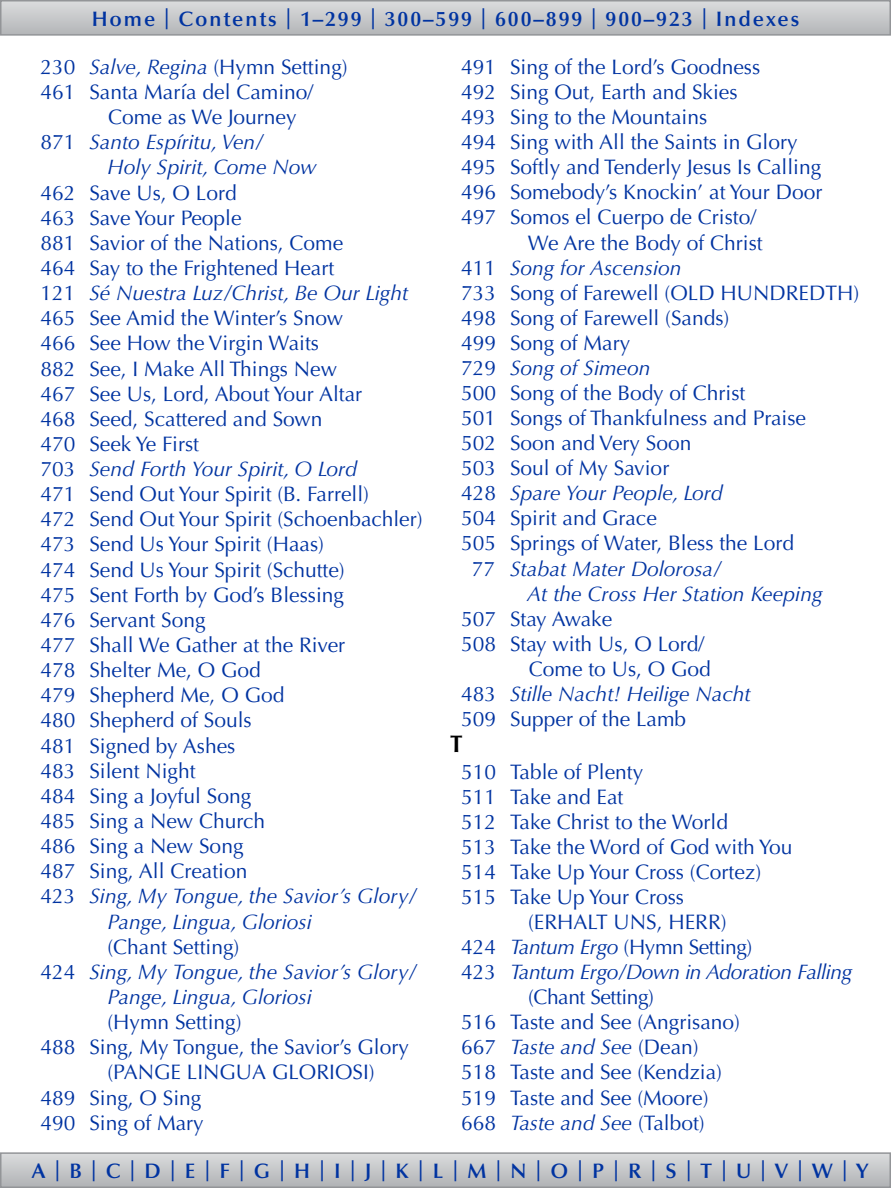
<style>
.page{position:relative;width:891px;height:1188px;background:#fff}
.page>*{position:absolute;margin:0;border:0;box-sizing:border-box;transform-origin:0 0}
.t1{font:700 24px "Optima LT Std";color:#000;scale:.94 1}
.t2{font:21px "Optima LT Std";color:#0033a1}
.t3{font:italic 21px "Optima LT Std";color:#0033a1}
.t4{font:600 21px "Optima LT Std";letter-spacing:.09em;color:#0033a1}
.t5{font:21px "Optima LT Std";letter-spacing:-.02em;color:#0033a1}
.t6{font:italic 21px "Optima LT Std";letter-spacing:-.02em;color:#0033a1}
.s1{font-style:italic}
.s2{font-style:normal}
</style>
<div class="page">
<svg style="left:3px;top:3px;width:885px;height:30px;background:#c6c8ca"></svg>
<div style="left:0;top:0;width:891px;height:36px;border:2px solid #939598"></div>
<svg style="left:3px;top:1155px;width:885px;height:30px;background:#c5c7c9"></svg>
<div style="left:0;top:1152px;width:891px;height:36px;border:2px solid #939598"></div>
<p class="t4" style="left:92px;top:6px;width:709px">Home | Contents | 1–299 | 300–599 | 600–899 | 900–923 | Indexes</p>
<p class="t2" style="left:41px;top:55px;width:309px">230 <span class="s1">Salve, Regina</span> (Hymn Setting)</p>
<p class="t2" style="left:40px;top:80px;width:274px">461 Santa María del Camino/</p>
<p class="t2" style="left:108px;top:105px;width:190px">Come as We Journey</p>
<p class="t3" style="left:41px;top:130px;width:224px"><span class="s2">871</span> Santo Espíritu, Ven/</p>
<p class="t3" style="left:107px;top:155px;width:211px">Holy Spirit, Come Now</p>
<p class="t2" style="left:41px;top:180px;width:198px">462 Save Us, O Lord</p>
<p class="t2" style="left:41px;top:205px;width:203px">463 Save Your People</p>
<p class="t2" style="left:41px;top:231px;width:304px">881 Savior of the Nations, Come</p>
<p class="t2" style="left:41px;top:256px;width:295px">464 Say to the Frightened Heart</p>
<p class="t3" style="left:41px;top:281px;width:369px"><span class="s2">121</span> Sé Nuestra Luz/Christ, Be Our Light</p>
<p class="t2" style="left:41px;top:306px;width:304px">465 See Amid the Winter’s Snow</p>
<p class="t2" style="left:41px;top:331px;width:280px">466 See How the Virgin Waits</p>
<p class="t2" style="left:41px;top:356px;width:298px">882 See, I Make All Things New</p>
<p class="t2" style="left:41px;top:381px;width:323px">467 See Us, Lord, About Your Altar</p>
<p class="t2" style="left:41px;top:407px;width:284px">468 Seed, Scattered and Sown</p>
<p class="t2" style="left:41px;top:432px;width:160px">470 Seek Ye First</p>
<p class="t3" style="left:41px;top:457px;width:318px"><span class="s2">703</span> Send Forth Your Spirit, O Lord</p>
<p class="t2" style="left:41px;top:482px;width:330px">471 Send Out Your Spirit (B. Farrell)</p>
<p class="t2" style="left:41px;top:507px;width:383px">472 Send Out Your Spirit (Schoenbachler)</p>
<p class="t2" style="left:41px;top:532px;width:285px">473 Send Us Your Spirit (Haas)</p>
<p class="t2" style="left:41px;top:557px;width:306px">474 Send Us Your Spirit (Schutte)</p>
<p class="t2" style="left:41px;top:582px;width:305px">475 Sent Forth by God’s Blessing</p>
<p class="t2" style="left:41px;top:608px;width:167px">476 Servant Song</p>
<p class="t2" style="left:41px;top:633px;width:306px">477 Shall We Gather at the River</p>
<p class="t2" style="left:41px;top:658px;width:222px">478 Shelter Me, O God</p>
<p class="t2" style="left:41px;top:683px;width:245px">479 Shepherd Me, O God</p>
<p class="t2" style="left:41px;top:708px;width:213px">480 Shepherd of Souls</p>
<p class="t2" style="left:41px;top:733px;width:196px">481 Signed by Ashes</p>
<p class="t2" style="left:41px;top:758px;width:157px">483 Silent Night</p>
<p class="t2" style="left:41px;top:784px;width:212px">484 Sing a Joyful Song</p>
<p class="t2" style="left:41px;top:809px;width:226px">485 Sing a New Church</p>
<p class="t2" style="left:41px;top:834px;width:204px">486 Sing a New Song</p>
<p class="t2" style="left:41px;top:859px;width:208px">487 Sing, All Creation</p>
<p class="t3" style="left:41px;top:884px;width:378px"><span class="s2">423</span> Sing, My Tongue, the Savior’s Glory/</p>
<p class="t3" style="left:107px;top:909px;width:206px">Pange, Lingua, Gloriosi</p>
<p class="t2" style="left:107px;top:934px;width:133px">(Chant Setting)</p>
<p class="t3" style="left:41px;top:959px;width:378px"><span class="s2">424</span> Sing, My Tongue, the Savior’s Glory/</p>
<p class="t3" style="left:107px;top:985px;width:206px">Pange, Lingua, Gloriosi</p>
<p class="t2" style="left:107px;top:1010px;width:136px">(Hymn Setting)</p>
<p class="t2" style="left:41px;top:1035px;width:370px">488 Sing, My Tongue, the Savior’s Glory</p>
<p class="t2" style="left:107px;top:1060px;width:269px">(PANGE LINGUA GLORIOSI)</p>
<p class="t2" style="left:41px;top:1085px;width:162px">489 Sing, O Sing</p>
<p class="t2" style="left:41px;top:1110px;width:165px">490 Sing of Mary</p>
<p class="t2" style="left:461px;top:55px;width:301px">491 Sing of the Lord’s Goodness</p>
<p class="t2" style="left:461px;top:80px;width:278px">492 Sing Out, Earth and Skies</p>
<p class="t2" style="left:461px;top:105px;width:248px">493 Sing to the Mountains</p>
<p class="t2" style="left:461px;top:130px;width:338px">494 Sing with All the Saints in Glory</p>
<p class="t2" style="left:461px;top:155px;width:362px">495 Softly and Tenderly Jesus Is Calling</p>
<p class="t2" style="left:461px;top:180px;width:363px">496 Somebody’s Knockin’ at Your Door</p>
<p class="t2" style="left:461px;top:205px;width:297px">497 Somos el Cuerpo de Cristo/</p>
<p class="t2" style="left:528px;top:230px;width:236px">We Are the Body of Christ</p>
<p class="t3" style="left:461px;top:255px;width:222px"><span class="s2">411</span> Song for Ascension</p>
<p class="t2" style="left:461px;top:280px;width:400px">733 Song of Farewell (OLD HUNDREDTH)</p>
<p class="t2" style="left:461px;top:305px;width:270px">498 Song of Farewell (Sands)</p>
<p class="t2" style="left:461px;top:331px;width:171px">499 Song of Mary</p>
<p class="t3" style="left:461px;top:356px;width:191px"><span class="s2">729</span> Song of Simeon</p>
<p class="t2" style="left:461px;top:381px;width:286px">500 Song of the Body of Christ</p>
<p class="t2" style="left:461px;top:406px;width:346px">501 Songs of Thankfulness and Praise</p>
<p class="t2" style="left:461px;top:431px;width:232px">502 Soon and Very Soon</p>
<p class="t2" style="left:461px;top:456px;width:210px">503 Soul of My Savior</p>
<p class="t3" style="left:461px;top:481px;width:263px"><span class="s2">428</span> Spare Your People, Lord</p>
<p class="t2" style="left:461px;top:506px;width:197px">504 Spirit and Grace</p>
<p class="t2" style="left:461px;top:531px;width:334px">505 Springs of Water, Bless the Lord</p>
<p class="t3" style="left:472px;top:556px;width:251px"><span class="s2">77</span> Stabat Mater Dolorosa/</p>
<p class="t3" style="left:527px;top:581px;width:297px">At the Cross Her Station Keeping</p>
<p class="t2" style="left:461px;top:606px;width:152px">507 Stay Awake</p>
<p class="t2" style="left:461px;top:631px;width:245px">508 Stay with Us, O Lord/</p>
<p class="t2" style="left:529px;top:657px;width:184px">Come to Us, O God</p>
<p class="t3" style="left:461px;top:682px;width:291px"><span class="s2">483</span> Stille Nacht! Heilige Nacht</p>
<p class="t2" style="left:461px;top:707px;width:227px">509 Supper of the Lamb</p>
<p class="t1" style="left:450px;top:730px;width:15px">T</p>
<p class="t2" style="left:461px;top:759px;width:184px">510 Table of Plenty</p>
<p class="t2" style="left:461px;top:784px;width:164px">511 Take and Eat</p>
<p class="t2" style="left:461px;top:809px;width:269px">512 Take Christ to the World</p>
<p class="t2" style="left:461px;top:835px;width:333px">513 Take the Word of God with You</p>
<p class="t2" style="left:461px;top:860px;width:302px">514 Take Up Your Cross (Cortez)</p>
<p class="t2" style="left:461px;top:885px;width:225px">515 Take Up Your Cross</p>
<p class="t2" style="left:528px;top:910px;width:200px">(ERHALT UNS, HERR)</p>
<p class="t5" style="left:461px;top:935px;width:293px">424 <span class="s1">Tantum Ergo</span> (Hymn Setting)</p>
<p class="t6" style="left:461px;top:960px;width:393px"><span class="s2">423</span> Tantum Ergo/Down in Adoration Falling</p>
<p class="t5" style="left:528px;top:985px;width:128px">(Chant Setting)</p>
<p class="t2" style="left:461px;top:1010px;width:281px">516 Taste and See (Angrisano)</p>
<p class="t3" style="left:461px;top:1035px;width:239px"><span class="s2">667</span> Taste and See <span class="s2">(Dean)</span></p>
<p class="t2" style="left:461px;top:1060px;width:263px">518 Taste and See (Kendzia)</p>
<p class="t2" style="left:461px;top:1085px;width:249px">519 Taste and See (Moore)</p>
<p class="t2" style="left:461px;top:1110px;width:245px">668 <span class="s1">Taste and See</span> (Talbot)</p>
<p class="t4" style="left:32px;top:1159px;width:838px">A|B|C|D|E|F|G|H|I|J|K|L|M|N|O|P|R|S|T|U|V|W|Y</p>
</div>
